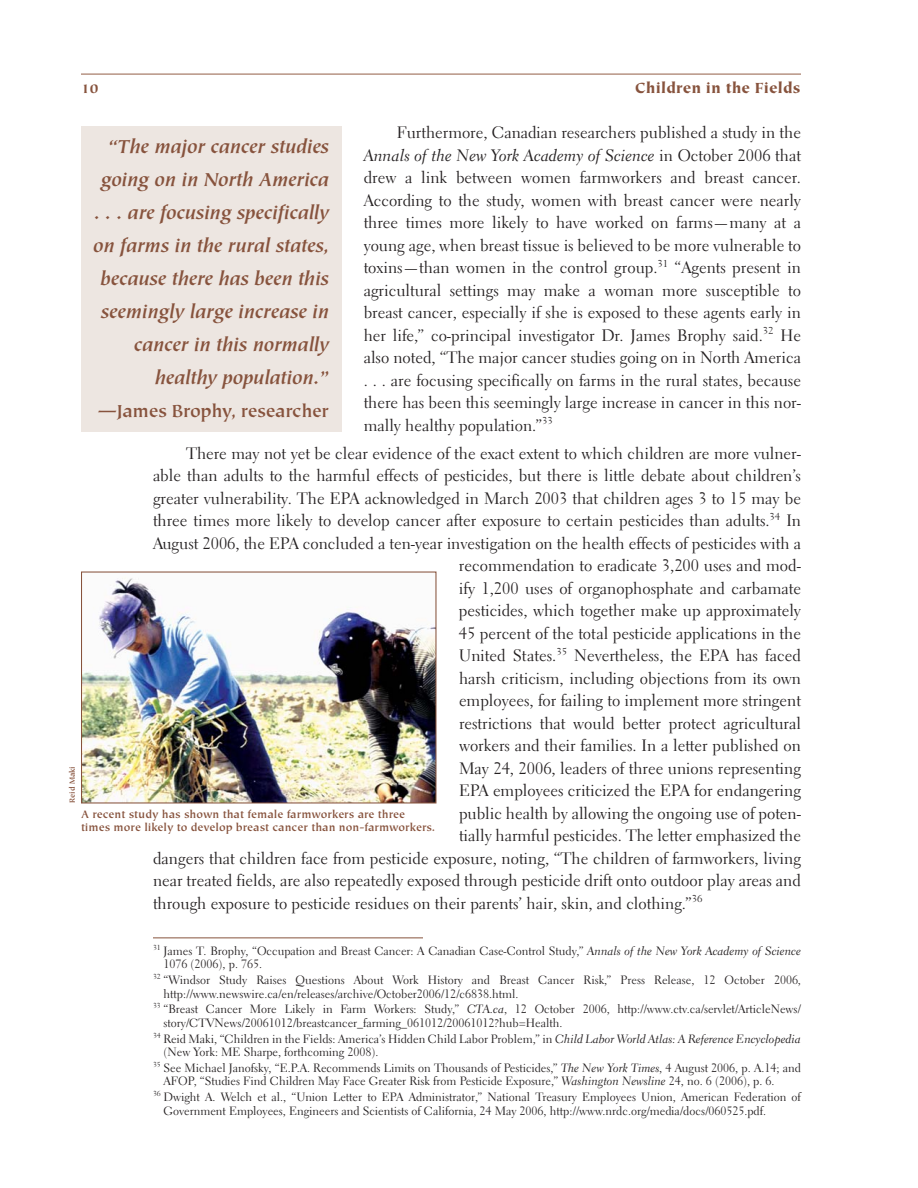
<style>
.page{position:relative;width:918px;height:1188px;background:#fff}
.page>*{position:absolute;margin:0;border:0;box-sizing:border-box;transform-origin:0 0}
.t1{font:italic 700 21px/33px "Tiepolo";letter-spacing:-.01em;color:#87533d;text-align:right}
.t2{font:700 19.5px "Tiepolo";letter-spacing:-.015em;color:#87533d}
.t3{font:16.5px/22.5px "Electra LH";color:#231f20;text-align:justify}
.t4{font:900 16.5px "Tiepolo";letter-spacing:.005em;color:#87533d}
.t5{font:900 14.25px "Tiepolo";color:#87533d}
.t6{font:12px/13.5px "Electra LH";color:#231f20}
.t7{font:700 12px/13.5px "Tiepolo";color:#87533d}
.t8{font:700 8.25px "Tiepolo";color:#87533d}
.s1{font-family:"Electra LH Cursive"}
.s2{font-style:italic;font-size:21px}
</style>
<div class="page">
<hr style="left:81px;top:74px;width:720px;height:1px;background:#a47965">
<div style="left:81px;top:126px;width:260px;height:306px;background:#ede6e1"></div>
<img style="left:83px;top:578px;width:352px;height:224px">
<div style="left:81px;top:572px;width:356px;height:232px;border:1px solid #87533d"></div>
<hr style="left:153px;top:938px;width:270px;height:1px;background:#87533d">
<p class="t5" style="left:81px;top:83px;width:19px">10</p>
<p class="t4" style="left:635px;top:81px;width:167px">Children in the Fields</p>
<p class="t3" style="left:364px;top:123px;width:439px;text-indent:33px">Furthermore, Canadian researchers published a study in the <span class="s1">Annals of the New York Academy of Science</span> in October 2006 that drew a link between women farmworkers and breast cancer.<br>According to the study, women with breast cancer were nearly three times more likely to have worked on farms—many at a young age, when breast tissue is believed to be more vulnerable to toxins—than women in the control group.<sup>31</sup> “Agents present in agricultural settings may make a woman more susceptible to breast cancer, especially if she is exposed to these agents early in her life,” co-principal investigator Dr. James Brophy said.<sup>32</sup> He also noted, “The major cancer studies going on in North America . . . are focusing specifically on farms in the rural states, because there has been this seemingly large increase in cancer in this nor&shy;mally healthy population.”<sup>33</sup></p>
<p class="t3" style="left:186px;top:444px;width:617px">There may not yet be clear evidence of the exact extent to which children are more vulner-</p>
<p class="t3" style="left:153px;top:466px;width:650px">able than adults to the harmful effects of pesticides, but there is little debate about children’s</p>
<p class="t3" style="left:153px;top:489px;width:650px">greater vulnerability. The EPA acknowledged in March 2003 that children ages 3 to 15 may be</p>
<p class="t3" style="left:153px;top:511px;width:650px">three times more likely to develop cancer after exposure to certain pesticides than adults.<sup>34</sup> In</p>
<p class="t3" style="left:153px;top:534px;width:650px">August 2006, the EPA concluded a ten-year investigation on the health effects of pesticides with a</p>
<p class="t3" style="left:459px;top:556px;width:344px">recommendation to eradicate 3,200 uses and mod-</p>
<p class="t3" style="left:459px;top:579px;width:344px">ify 1,200 uses of organophosphate and carbamate</p>
<p class="t3" style="left:459px;top:601px;width:344px">pesticides, which together make up approximately</p>
<p class="t3" style="left:459px;top:624px;width:344px">45 percent of the total pesticide applications in the</p>
<p class="t3" style="left:459px;top:646px;width:344px">United States.<sup>35</sup> Nevertheless, the EPA has faced</p>
<p class="t3" style="left:459px;top:669px;width:344px">harsh criticism, including objections from its own</p>
<p class="t3" style="left:459px;top:691px;width:344px">employees, for failing to implement more stringent</p>
<p class="t3" style="left:459px;top:714px;width:344px">restrictions that would better protect agricultural</p>
<p class="t3" style="left:459px;top:736px;width:344px">workers and their families. In a letter published on</p>
<p class="t3" style="left:459px;top:759px;width:344px">May 24, 2006, leaders of three unions representing</p>
<p class="t3" style="left:459px;top:781px;width:344px">EPA employees criticized the EPA for endangering</p>
<p class="t3" style="left:459px;top:804px;width:344px">public health by allowing the ongoing use of poten-</p>
<p class="t3" style="left:459px;top:826px;width:344px">tially harmful pesticides. The letter emphasized the</p>
<p class="t3" style="left:153px;top:849px;width:650px">dangers that children face from pesticide exposure, noting, “The children of farmworkers, living</p>
<p class="t3" style="left:153px;top:871px;width:650px">near treated fields, are also repeatedly exposed through pesticide drift onto outdoor play areas and</p>
<p class="t3" style="left:153px;top:894px;width:551px">through exposure to pesticide residues on their parents’ hair, skin, and clothing.”<sup>36</sup></p>
<p class="t1" style="left:93px;top:131px;width:238px">“The major cancer studies going on in North America . . . are focusing specifically on farms in the rural states, because there has been this seemingly large increase in cancer in this normally healthy population.”</p>
<p class="t2" style="left:97px;top:403px;width:233px"><span class="s2">—</span>James Brophy, researcher</p>
<p class="t8" style="left:69px;top:803px;width:38px;rotate:-90deg">Reid Maki</p>
<p class="t7" style="left:81px;top:808px;width:356px">A recent study has shown that female farmworkers are three times more likely to develop breast cancer than non-farmworkers.</p>
<p class="t6" style="left:164px;top:945px;width:639px;text-indent:-10px"><sup>31</sup> James T. Brophy, “Occupation and Breast Cancer: A Canadian Case-Control Study,” <span class="s1">Annals of the New York Academy of Science<br></span>1076 (2006), p. 765.</p>
<p class="t6" style="left:164px;top:974px;width:639px;text-indent:-10px"><sup>32</sup> “Windsor Study Raises Questions About Work History and Breast Cancer Risk,” Press Release, 12 October 2006, http://www.newswire.ca/en/releases/archive/October2006/12/c6838.html.</p>
<p class="t6" style="left:164px;top:1004px;width:639px;text-indent:-10px"><sup>33</sup> “Breast Cancer More Likely in Farm Workers: Study,” <span class="s1">CTA.ca</span>, 12 October 2006, http://www.ctv.ca/servlet/ArticleNews/ story/CTVNews/20061012/breastcancer_farming_061012/20061012?hub=Health.</p>
<p class="t6" style="left:164px;top:1033px;width:639px;text-indent:-10px"><sup>34</sup> Reid Maki, “Children in the Fields: America’s Hidden Child Labor Problem,” in <span class="s1">Child Labor World Atlas: A Reference Encyclopedia </span>(New York: ME Sharpe, forthcoming 2008).</p>
<p class="t6" style="left:164px;top:1062px;width:639px;text-indent:-10px"><sup>35</sup> See Michael Janofsky, “E.P.A. Recommends Limits on Thousands of Pesticides,” <span class="s1">The New York Times</span>, 4 August 2006, p. A.14; and<br>AFOP, “Studies Find Children May Face Greater Risk from Pesticide Exposure,” <span class="s1">Washington Newsline</span> 24, no. 6 (2006), p. 6.</p>
<p class="t6" style="left:164px;top:1091px;width:639px;text-indent:-10px"><sup>36</sup> Dwight A. Welch et al., “Union Letter to EPA Administrator,” National Treasury Employees Union, American Federation of<br>Government Employees, Engineers and Scientists of California, 24 May 2006, http://www.nrdc.org/media/docs/060525.pdf.</p>
</div>
